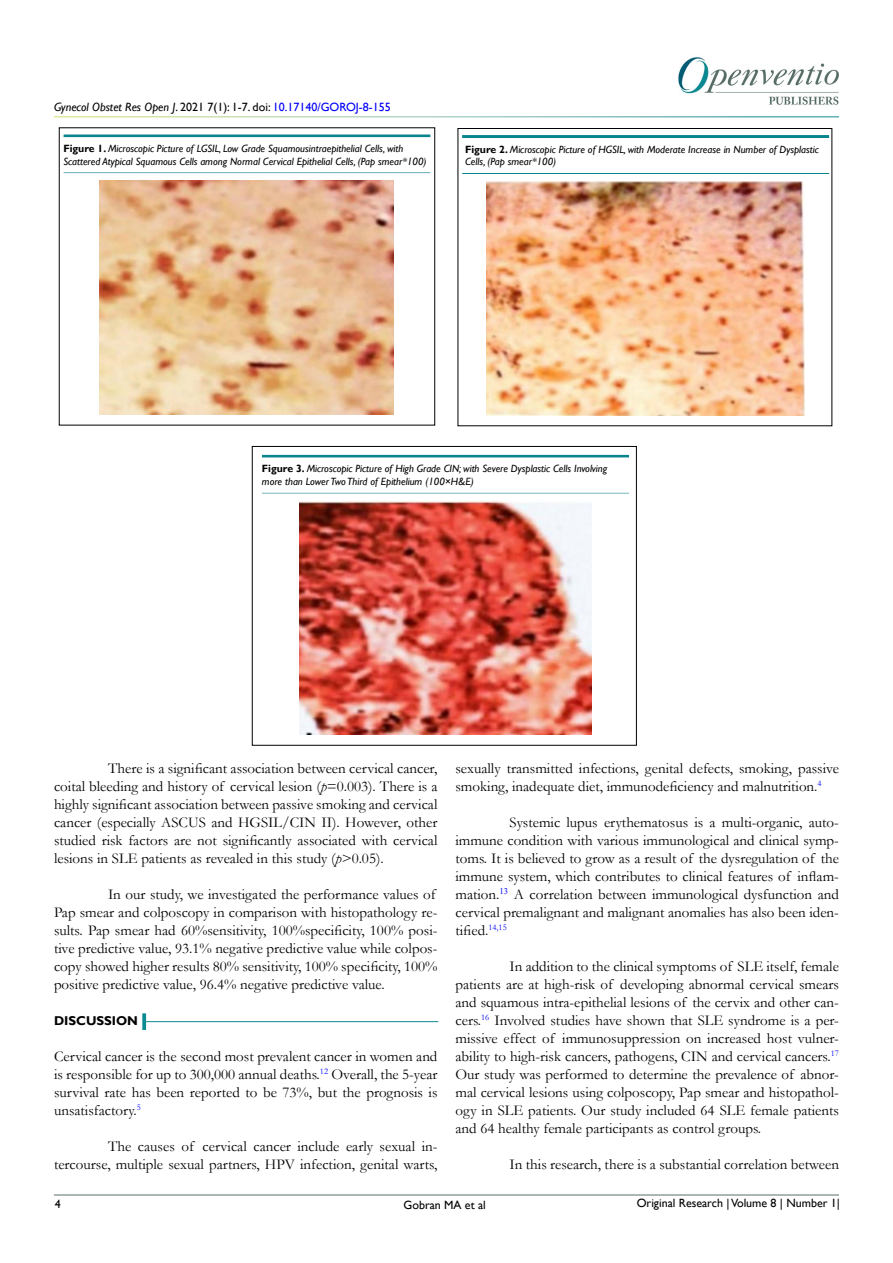
<style>
.page{position:relative;width:893px;height:1263px;background:#fff}
.page>*{position:absolute;margin:0;border:0;box-sizing:border-box;transform-origin:0 0}
.t1{font:15px/18px "Garamond";color:#000;text-align:justify}
.t2{font:700 12.75px "Gill Sans";color:#000}
.t3{font:italic 12px "Gill Sans";color:#000}
.t4{font:12px "Gill Sans";color:#000}
.t5{font:italic 10.5px/12.6px "Gill Sans";color:#000}
.s1{font-style:normal}
.s2{font-style:normal;color:#0000fa}
.s3{font-weight:700;font-style:normal}
.s4{font-style:italic}
</style>
<div class="page">
<img style="left:678px;top:57px;width:161px;height:48px">
<hr style="left:54px;top:1194px;width:785px;height:1px;background:#597068">
<div style="left:50px;top:124px;width:393px;height:15px;background:#f6f1f3;opacity:.75"></div>
<div style="left:51px;top:161px;width:392px;height:13px;background:#f6f1f3;opacity:.75"></div>
<img style="left:100px;top:180px;width:294px;height:235px">
<div style="left:249px;top:444px;width:392px;height:15px;background:#f6f1f3;opacity:.75"></div>
<div style="left:250px;top:481px;width:391px;height:13px;background:#f6f1f3;opacity:.75"></div>
<div style="left:252px;top:446px;width:385px;height:299px;border:1px solid #000"></div>
<img style="left:299px;top:501px;width:293px;height:234px">
<div style="left:449px;top:124px;width:392px;height:15px;background:#f6f1f3;opacity:.75"></div>
<div style="left:450px;top:161px;width:391px;height:14px;background:#f6f1f3;opacity:.75"></div>
<img style="left:486px;top:181px;width:318px;height:234px">
<hr style="left:144px;top:1021px;width:294px;height:1px;background:#0a8b93">
<svg style="left:142px;top:1013px;width:4px;height:17px"></svg>
<p class="t3" style="left:54px;top:100px;width:338px">Gynecol Obstet Res Open J<span class="s1">. 2021 7(1): 1-7. doi:</span> <span class="s2">10.17140/GOROJ-8-155</span></p>
<p class="t5" style="left:63px;top:142px;width:365px"><span class="s3">Figure 1.</span> Microscopic Picture of LGSIL, Low Grade Squamousintraepithelial Cells, with<br>Scattered Atypical Squamous Cells among Normal Cervical Epithelial Cells, (Pap smear*100)</p>
<p class="t5" style="left:465px;top:143px;width:355px"><span class="s3">Figure 2.</span> Microscopic Picture of HGSIL, with Moderate Increase in Number of Dysplastic<br>Cells, (Pap smear*100)</p>
<p class="t5" style="left:262px;top:463px;width:347px"><span class="s3">Figure 3.</span> Microscopic Picture of High Grade CIN; with Severe Dysplastic Cells Involving more than Lower Two Third of Epithelium (100×H&amp;E)</p>
<p class="t1" style="left:54px;top:759px;width:385px;text-indent:54px">There is a significant association between cervical cancer, coital bleeding and history of cervical lesion (<span class="s4">p</span>=0.003). There is a highly significant association between passive smoking and cervical cancer (especially ASCUS and HGSIL/CIN II). However, other studied risk factors are not significantly associated with cervical lesions in SLE patients as revealed in this study (<span class="s4">p</span>&gt;0.05).</p>
<p class="t1" style="left:54px;top:885px;width:385px;text-align:left;text-indent:54px">In our study, we investigated the performance values of Pap smear and colposcopy in comparison with histopathology re&shy;sults. Pap smear had 60%sensitivity, 100%specificity, 100% posi&shy;tive predictive value, 93.1% negative predictive value while colpos&shy;copy showed higher results 80% sensitivity, 100% specificity, 100% positive predictive value, 96.4% negative predictive value.</p>
<p class="t2" style="left:54px;top:1013px;width:86px">DISCUSSION</p>
<p class="t1" style="left:54px;top:1047px;width:385px">Cervical cancer is the second most prevalent cancer in women and is responsible for up to 300,000 annual deaths.<sup>12</sup> Overall, the 5-year survival rate has been reported to be 73%, but the prognosis is unsatisfactory.<sup>5</sup></p>
<p class="t1" style="left:54px;top:1137px;width:385px;text-align:right">The causes of cervical cancer include early sexual in&shy;tercourse, multiple sexual partners, HPV infection, genital warts,</p>
<p class="t1" style="left:455px;top:759px;width:385px">sexually transmitted infections, genital defects, smoking, passive smoking, inadequate diet, immunodeficiency and malnutrition.<sup>4</sup></p>
<p class="t1" style="left:455px;top:813px;width:385px;text-indent:54px">Systemic lupus erythematosus is a multi-organic, auto&shy;immune condition with various immunological and clinical symp&shy;toms. It is believed to grow as a result of the dysregulation of the immune system, which contributes to clinical features of inflam&shy;mation.<sup>13</sup> A correlation between immunological dysfunction and cervical premalignant and malignant anomalies has also been iden&shy;tified.<sup>14,15</sup></p>
<p class="t1" style="left:455px;top:957px;width:385px;text-indent:54px">In addition to the clinical symptoms of SLE itself, female patients are at high-risk of developing abnormal cervical smears and squamous intra-epithelial lesions of the cervix and other can&shy;cers.<sup>16</sup> Involved studies have shown that SLE syndrome is a per&shy;missive effect of immunosuppression on increased host vulner&shy;ability to high-risk cancers, pathogens, CIN and cervical cancers.<sup>17<br></sup>Our study was performed to determine the prevalence of abnor&shy;mal cervical lesions using colposcopy, Pap smear and histopathol&shy;ogy in SLE patients. Our study included 64 SLE female patients and 64 healthy female participants as control groups.</p>
<p class="t1" style="left:509px;top:1155px;width:331px">In this research, there is a substantial correlation between</p>
<p class="t4" style="left:55px;top:1197px;width:7px">4</p>
<p class="t4" style="left:637px;top:1196px;width:205px">Original Research | Volume 8 | Number 1|</p>
<p class="t4" style="left:403px;top:1198px;width:84px">Gobran MA et al</p>
</div>
